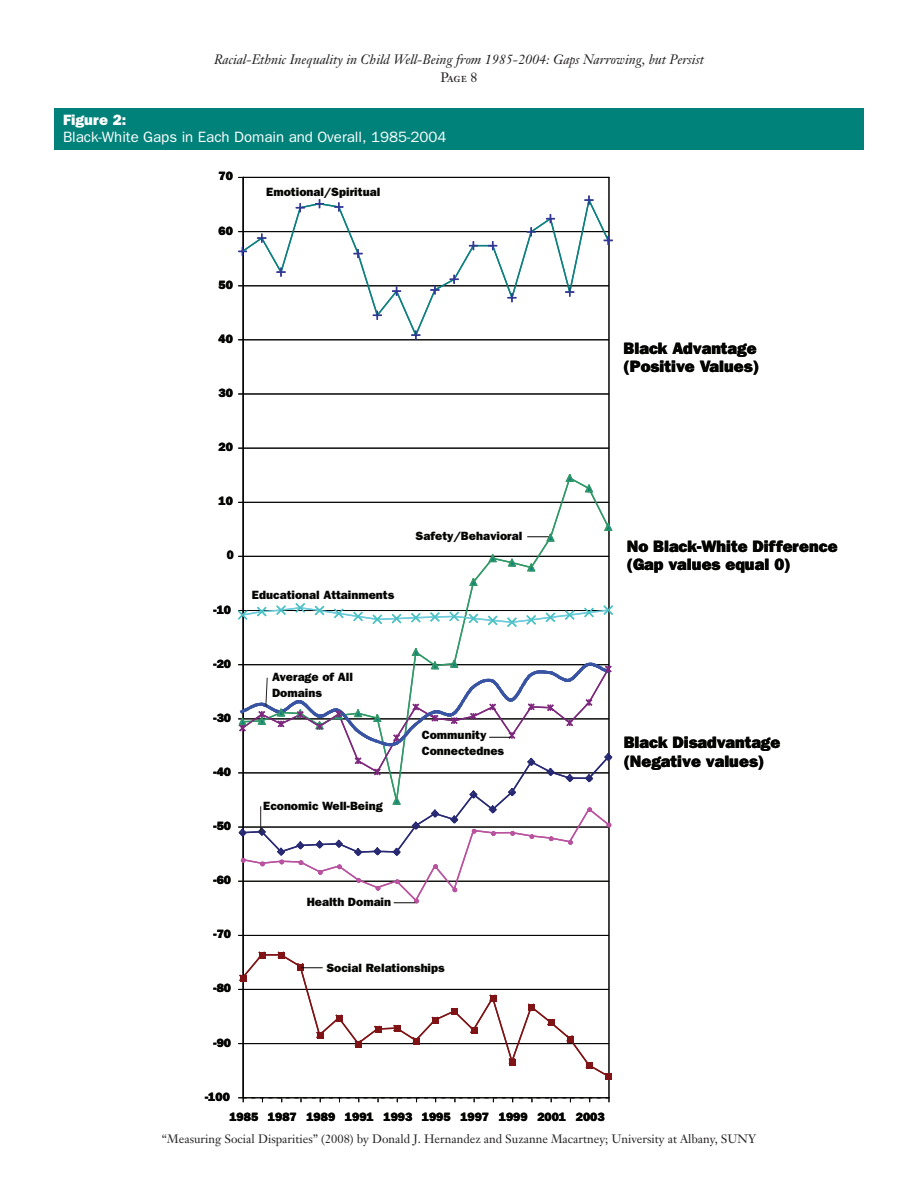
<style>
.page{position:relative;width:918px;height:1188px;background:#fff}
.page>*{position:absolute;margin:0;border:0;box-sizing:border-box;transform-origin:0 0}
.t1{font:800 16.5px/18.9px "Franklin Gothic";color:#050504}
.t2{font:15px "Franklin Gothic";color:#fff}
.t3{font:800 15px "Franklin Gothic";color:#fff}
.t4{font:italic 13.5px "Janson Text";color:#231f20}
.t5{font:13.5px "Janson Text Roman SC";color:#231f20}
.t6{font:800 12px/15.5px "Franklin Gothic";color:#050504}
.t7{font:12px "Janson Text";color:#231f20}
</style>
<div class="page">
<div style="left:54px;top:108px;width:810px;height:41px;background:#00827a"></div>
<hr style="left:243px;top:935px;width:366px;height:1px;background:#050504">
<hr style="left:243px;top:448px;width:366px;height:1px;background:#050504">
<hr style="left:243px;top:394px;width:366px;height:1px;background:#050504">
<hr style="left:243px;top:177px;width:366px;height:1px;background:#050504">
<hr style="left:609px;top:177px;width:1px;height:921px;background:#050504">
<hr style="left:243px;top:1097px;width:366px;height:1px;background:#050504">
<hr style="left:243px;top:177px;width:1px;height:921px;background:#050504">
<svg style="left:239px;top:1097px;width:7px;height:5px"></svg>
<svg style="left:252px;top:1097px;width:11px;height:5px"></svg>
<svg style="left:278px;top:1097px;width:11px;height:5px"></svg>
<svg style="left:295px;top:1097px;width:29px;height:5px"></svg>
<svg style="left:356px;top:1097px;width:11px;height:5px"></svg>
<svg style="left:373px;top:1097px;width:11px;height:5px"></svg>
<svg style="left:390px;top:1097px;width:20px;height:5px"></svg>
<svg style="left:425px;top:1097px;width:11px;height:5px"></svg>
<svg style="left:451px;top:1097px;width:11px;height:5px"></svg>
<svg style="left:468px;top:1097px;width:11px;height:5px"></svg>
<svg style="left:485px;top:1097px;width:20px;height:5px"></svg>
<svg style="left:520px;top:1097px;width:20px;height:5px"></svg>
<svg style="left:546px;top:1097px;width:11px;height:5px"></svg>
<svg style="left:563px;top:1097px;width:11px;height:5px"></svg>
<svg style="left:589px;top:1097px;width:11px;height:5px"></svg>
<svg style="left:239px;top:196px;width:373px;height:144px"></svg>
<svg style="left:238px;top:950px;width:374px;height:131px"></svg>
<svg style="left:237px;top:473px;width:376px;height:430px"></svg>
<p class="t4" style="left:214px;top:54px;width:491px">Racial-Ethnic Inequality in Child Well-Being from 1985-2004: Gaps Narrowing, but Persist</p>
<p class="t5" style="left:440px;top:72px;width:39px">Page 8</p>
<p class="t3" style="left:63px;top:111px;width:65px">Figure 2:</p>
<p class="t2" style="left:63px;top:128px;width:385px">Black-White Gaps in Each Domain and Overall, 1985-2004</p>
<p class="t6" style="left:218px;top:169px;width:16px">70</p>
<p class="t6" style="left:218px;top:223px;width:16px">60</p>
<p class="t6" style="left:218px;top:277px;width:16px">50</p>
<p class="t6" style="left:218px;top:331px;width:16px">40</p>
<p class="t6" style="left:218px;top:385px;width:16px">30</p>
<p class="t6" style="left:218px;top:439px;width:16px">20</p>
<p class="t6" style="left:218px;top:493px;width:16px">10</p>
<p class="t6" style="left:227px;top:547px;width:9px">0</p>
<p class="t6" style="left:214px;top:602px;width:19px">-10</p>
<p class="t6" style="left:214px;top:656px;width:19px">-20</p>
<p class="t6" style="left:214px;top:710px;width:19px">-30</p>
<p class="t6" style="left:214px;top:764px;width:19px">-40</p>
<p class="t6" style="left:214px;top:818px;width:19px">-50</p>
<p class="t6" style="left:214px;top:872px;width:19px">-60</p>
<p class="t6" style="left:214px;top:927px;width:19px">-70</p>
<p class="t6" style="left:214px;top:981px;width:19px">-80</p>
<p class="t6" style="left:214px;top:1035px;width:19px">-90</p>
<p class="t6" style="left:205px;top:1089px;width:26px">-100</p>
<p class="t6" style="left:266px;top:184px;width:116px">Emotional/Spiritual</p>
<p class="t6" style="left:252px;top:587px;width:144px">Educational Attainments</p>
<p class="t6" style="left:416px;top:528px;width:108px">Safety/Behavioral</p>
<p class="t6" style="left:272px;top:669px;width:82px">Average of All<br>Domains</p>
<p class="t6" style="left:263px;top:798px;width:121px">Economic Well-Being</p>
<p class="t6" style="left:422px;top:728px;width:84px">Community<br>Connectednes</p>
<p class="t6" style="left:307px;top:894px;width:86px">Health Domain</p>
<p class="t6" style="left:326px;top:960px;width:120px">Social Relationships</p>
<p class="t6" style="left:229px;top:1109px;width:377px">1985 1987 1989 1991 1993 1995 1997 1999 2001 2003</p>
<h1 class="t1" style="left:624px;top:338px;width:137px">Black Advantage (Positive Values)</h1>
<h1 class="t1" style="left:627px;top:536px;width:212px">No Black-White Difference (Gap values equal 0)</h1>
<h1 class="t1" style="left:624px;top:733px;width:158px">Black Disadvantage (Negative values)</h1>
<p class="t7" style="left:162px;top:1134px;width:596px">“Measuring Social Disparities” (2008) by Donald J. Hernandez and Suzanne Macartney; University at Albany, SUNY</p>
</div>
